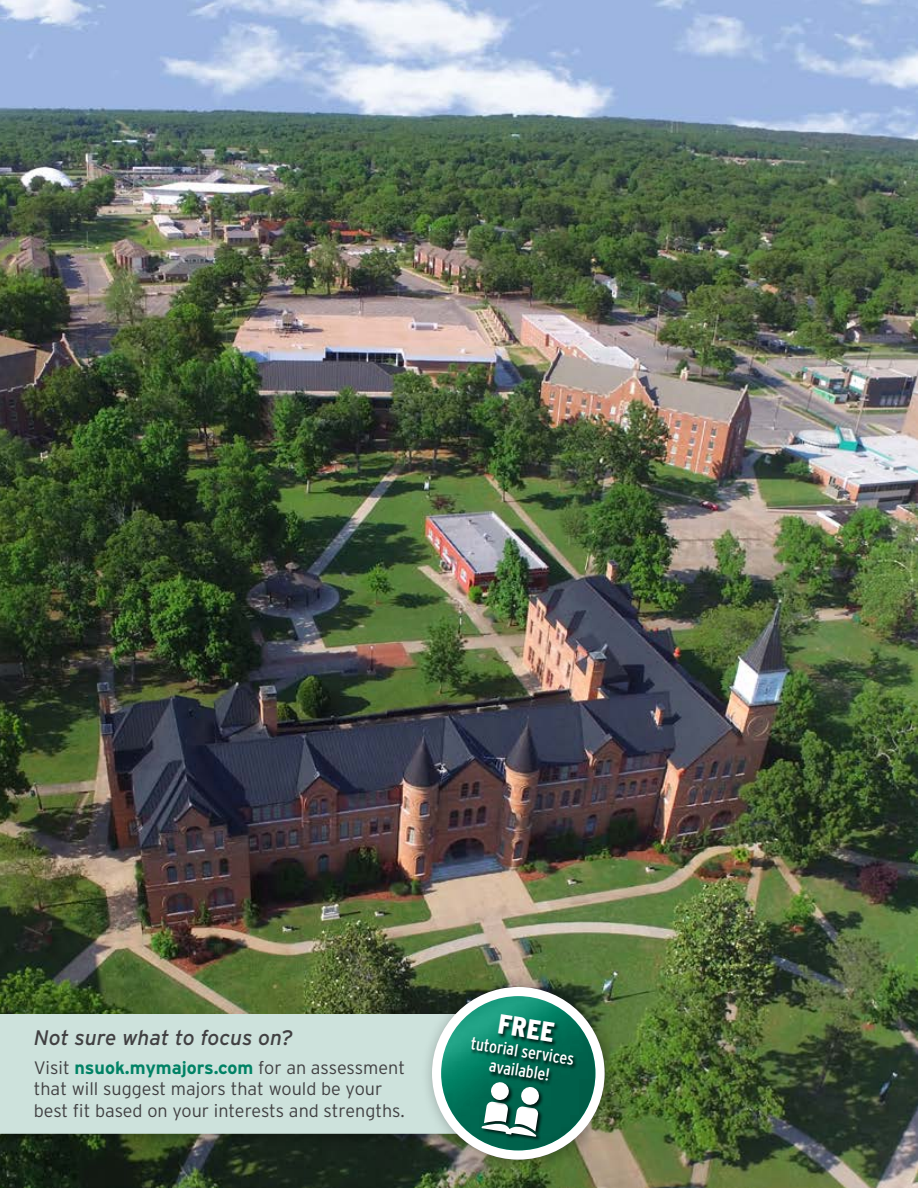
<style>
.page{position:relative;width:918px;height:1188px;background:#fff}
.page>*{position:absolute;margin:0;border:0;box-sizing:border-box;transform-origin:0 0}
.t1{font:900 condensed 27.6px "Interstate";color:#fff}
.H2_-_not_sure_what_t{font:italic 21px "Interstate";color:#414042}
.t2{font:300 18px/21.6px "Interstate";color:#414042}
.t3{font:condensed 17.4px/19.5px "Interstate";color:#fff;text-align:center}
.s1{font-weight:700;color:#008265}
</style>
<div class="page">
<img style="left:0;top:0;width:918px;height:1188px">
<div style="left:0;top:1010px;width:520px;height:137px;background:#000;opacity:.25"></div>
<div style="left:0;top:1014px;width:421px;height:120px;background:#cde2dc"></div>
<div style="left:421px;top:973px;width:201px;height:203px;background:#000;opacity:.35"></div>
<svg style="left:437px;top:992px;width:163px;height:163px"></svg>
<div style="left:432px;top:987px;width:173px;height:173px;border:9px solid #fff;border-radius:50%"></div>
<div style="left:471px;top:1014px;width:108px;height:72px;background:#000;opacity:.75"></div>
<div style="left:514px;top:1105px;width:29px;height:32px;background:#000;opacity:.75"></div>
<div style="left:481px;top:1123px;width:60px;height:19px;background:#000;opacity:.75"></div>
<div style="left:521px;top:1087px;width:23px;height:23px;background:#000;opacity:.75"></div>
<svg style="left:482px;top:1082px;width:58px;height:55px"></svg>
<h2 class="H2_-_not_sure_what_t" style="left:34px;top:1025px;width:260px">Not sure what to focus on?</h2>
<p class="t2" style="left:34px;top:1056px;width:373px">Visit <span class="s1">nsuok.mymajors.com</span> for an assessment that will suggest majors that would be your best fit based on your interests and strengths.</p>
<p class="t1" style="left:501px;top:1007px;width:58px;rotate:9deg">FREE</p>
<p class="t3" style="left:473px;top:1033px;width:106px;rotate:9deg">tutorial services available!</p>
</div>
